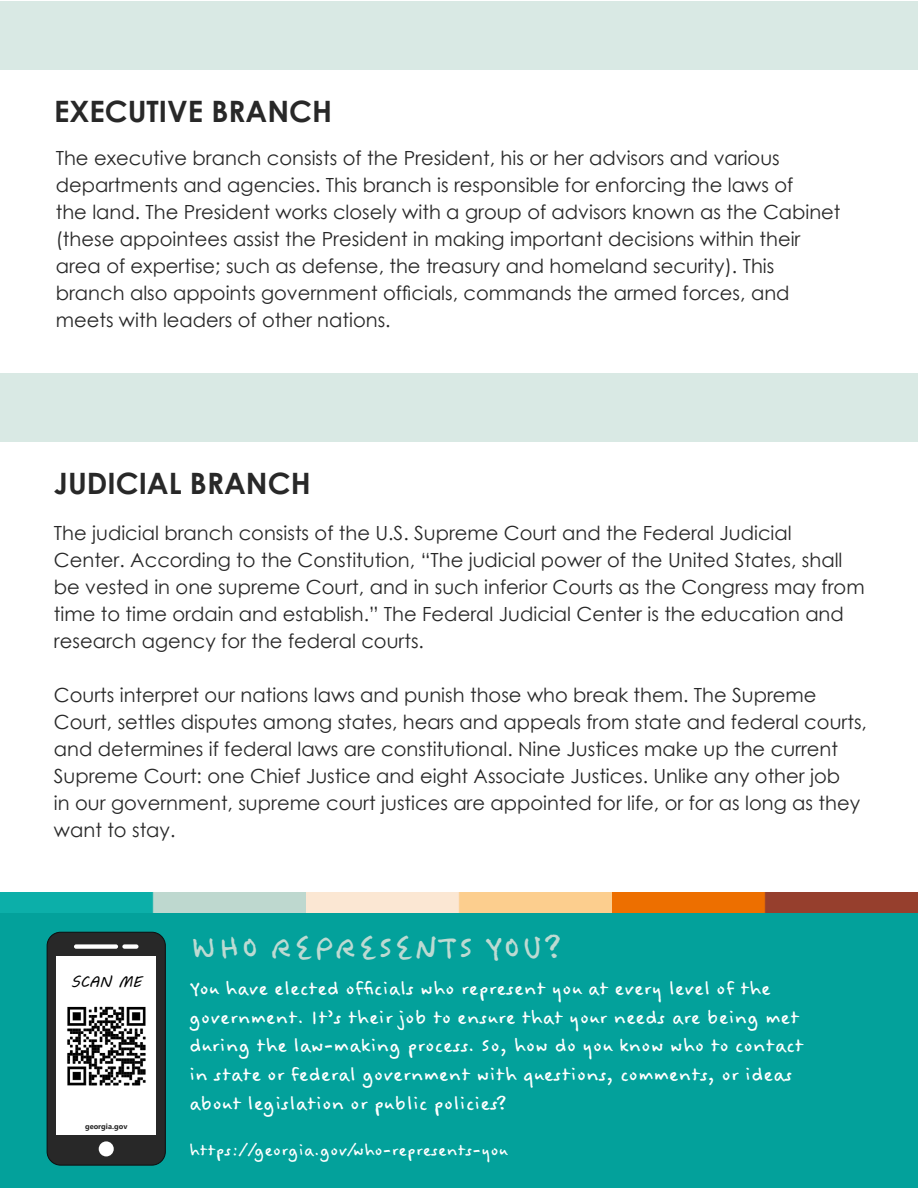
<style>
.page{position:relative;width:918px;height:1188px;background:#fff}
.page>*{position:absolute;margin:0;border:0;box-sizing:border-box;transform-origin:0 0}
.t1{font:40.5px "Felt Tip Woman";color:#bddad2}
.t2{font:700 29.4px "Century Gothic";color:#282828}
.t3{font:24px/28.8px "Felt Tip Woman";color:#fff}
.t4{font:21px "Felt Tip Woman";color:#fff}
.t5{font:19.5px/27px "Century Gothic";color:#282828}
.t6{font:15px "MV Boli";color:#000}
.t7{font:700 7.5px "Microsoft New Tai Lue";color:#282828}
</style>
<div class="page">
<div style="left:0;top:912px;width:918px;height:276px;background:#03a19b"></div>
<div style="left:47px;top:932px;width:118px;height:233px;background:#282828;border-radius:13px"></div>
<div style="left:47px;top:932px;width:119px;height:234px;border:1px solid #0d0e0e;border-radius:13px"></div>
<div style="left:56px;top:956px;width:100px;height:178px;background:#fff"></div>
<div style="left:74px;top:944px;width:44px;height:5px;background:#fff;border-radius:2px"></div>
<div style="left:122px;top:944px;width:17px;height:5px;background:#fff;border-radius:2px"></div>
<div style="left:99px;top:1141px;width:15px;height:15px;background:#fff;border-radius:50%"></div>
<img style="left:0;top:893px;width:918px;height:19px">
<div style="left:0;top:1px;width:918px;height:69px;background:#d9e9e4"></div>
<div style="left:0;top:373px;width:918px;height:68px;background:#d9e9e4"></div>
<img style="left:67px;top:1006px;width:79px;height:80px">
<h2 class="t2" style="left:54px;top:89px;width:280px">EXECUTIVE BRANCH</h2>
<p class="t5" style="left:56px;top:144px;width:786px">The executive branch consists of the President, his or her advisors and various departments and agencies. This branch is responsible for enforcing the laws of<br>the land. The President works closely with a group of advisors known as the Cabinet (these appointees assist the President in making important decisions within their area of expertise; such as defense, the treasury and homeland security). This branch also appoints government officials, commands the armed forces, and meets with leaders of other nations.</p>
<h2 class="t2" style="left:54px;top:461px;width:258px">JUDICIAL BRANCH</h2>
<p class="t5" style="left:54px;top:519px;width:812px">The judicial branch consists of the U.S. Supreme Court and the Federal Judicial Center. According to the Constitution, “The judicial power of the United States, shall be vested in one supreme Court, and in such inferior Courts as the Congress may from time to time ordain and establish.” The Federal Judicial Center is the education and research agency for the federal courts.</p>
<p class="t5" style="left:54px;top:681px;width:815px">Courts interpret our nations laws and punish those who break them. The Supreme Court, settles disputes among states, hears and appeals from state and federal courts, and determines if federal laws are constitutional. Nine Justices make up the current Supreme Court: one Chief Justice and eight Associate Justices. Unlike any other job<br>in our government, supreme court justices are appointed for life, or for as long as they want to stay.</p>
<p class="t6" style="left:71px;top:971px;width:72px">SCAN ME</p>
<p class="t7" style="left:85px;top:1122px;width:44px">georgia.gov</p>
<h1 class="t1" style="left:189px;top:925px;width:374px">WHO REPRESENTS YOU?</h1>
<p class="t3" style="left:189px;top:974px;width:616px">You have elected officials who represent you at every level of the government. It’s their job to ensure that your needs are being met during the law-making process. So, how do you know who to contact in state or federal government with questions, comments, or ideas about legislation or public policies?</p>
<p class="t4" style="left:189px;top:1138px;width:320px">https://georgia.gov/who-represents-you</p>
</div>
